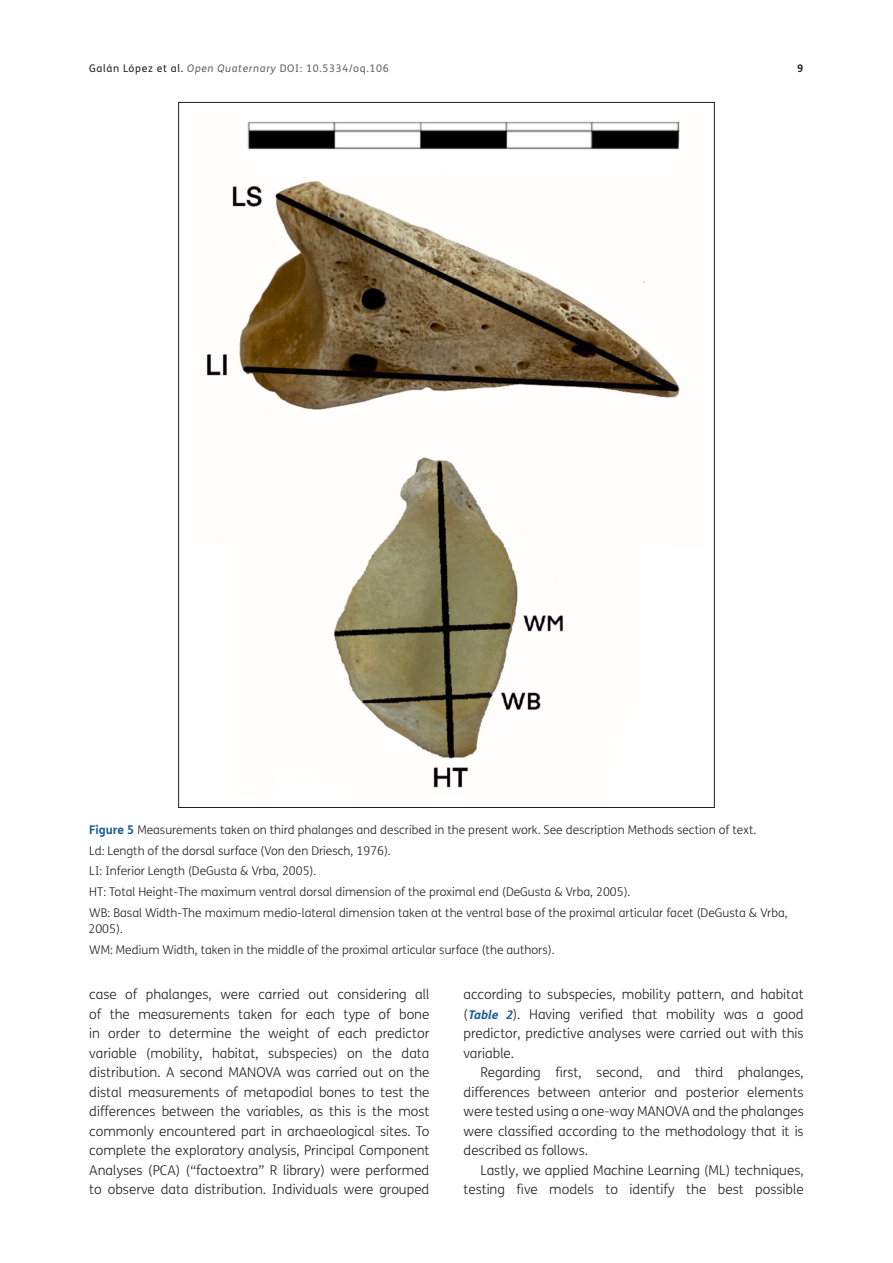
<style>
.page{position:relative;width:893px;height:1263px;background:#fff}
.page>*{position:absolute;margin:0;border:0;box-sizing:border-box;transform-origin:0 0}
.Body_Copy{font:300 13.5px/19.5px "FS Me";color:#231f20;text-align:justify}
.Figure_copy_Note{font:300 12px/16.5px "FS Me";color:#231f20}
.Figure_copy{font:300 12px "FS Me";color:#231f20}
.t1{font:10.5px "FS Me";letter-spacing:.06em;color:#636366}
.t2{font:700 10.5px "FS Me";color:#231f20}
.s1{color:#231f20}
.s2{font-style:italic}
.s3{font-weight:700;color:#1b5b98}
.s4{font-weight:700;font-style:italic;font-size:12px;color:#1b5b98}
</style>
<div class="page">
<img style="left:206px;top:121px;width:474px;height:667px">
<p class="t1" style="left:89px;top:62px;width:301px"><span class="s1">Galán López et al.</span> <span class="s2">Open Quaternary</span> DOI: 10.5334/oq.106</p>
<p class="t2" style="left:797px;top:61px;width:8px">9</p>
<p class="Figure_copy" style="left:89px;top:823px;width:669px"><span class="s3">Figure 5</span> Measurements taken on third phalanges and described in the present work. See description Methods section of text.</p>
<p class="Figure_copy_Note" style="left:89px;top:842px;width:303px">Ld: Length of the dorsal surface (Von den Driesch, 1976).</p>
<p class="Figure_copy_Note" style="left:89px;top:863px;width:229px">LI: Inferior Length (DeGusta &amp; Vrba, 2005).</p>
<p class="Figure_copy_Note" style="left:89px;top:884px;width:543px">HT: Total Height-The maximum ventral dorsal dimension of the proximal end (DeGusta &amp; Vrba, 2005).</p>
<p class="Figure_copy_Note" style="left:89px;top:905px;width:701px">WB: Basal Width-The maximum medio-lateral dimension taken at the ventral base of the proximal articular facet (DeGusta &amp; Vrba,<br>2005).</p>
<p class="Figure_copy_Note" style="left:89px;top:942px;width:467px">WM: Medium Width, taken in the middle of the proximal articular surface (the authors).</p>
<p class="Body_Copy" style="left:89px;top:985px;width:342px">case of phalanges, were carried out considering all of the measurements taken for each type of bone in order to determine the weight of each predictor variable (mobility, habitat, subspecies) on the data distribution. A second MANOVA was carried out on the distal measurements of metapodial bones to test the differences between the variables, as this is the most commonly encountered part in archaeological sites. To complete the exploratory analysis, Principal Component Analyses (PCA) (“factoextra” R library) were performed to observe data distribution. Individuals were grouped</p>
<p class="Body_Copy" style="left:463px;top:985px;width:342px">according to subspecies, mobility pattern, and habitat (<span class="s4">Table 2</span>). Having verified that mobility was a good predictor, predictive analyses were carried out with this variable.</p>
<p class="Body_Copy" style="left:463px;top:1063px;width:342px;text-indent:17px">Regarding first, second, and third phalanges, differences between anterior and posterior elements were tested using a one-way MANOVA and the phalanges were classified according to the methodology that it is described as follows.</p>
<p class="Body_Copy" style="left:463px;top:1160px;width:342px;text-align:right">Lastly, we applied Machine Learning (ML) techniques, testing five models to identify the best possible</p>
</div>
